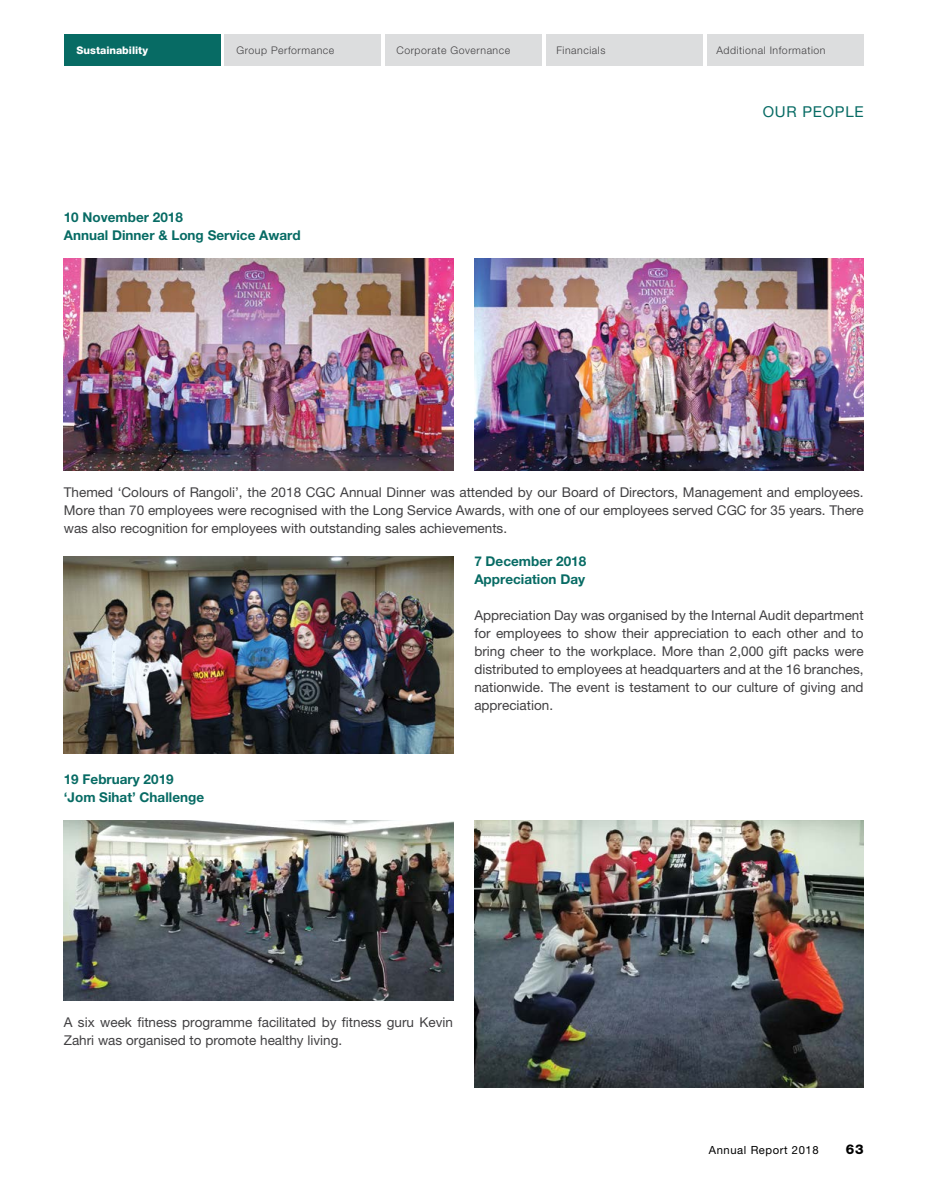
<style>
.page{position:relative;width:936px;height:1191px;background:#fff}
.page>*{position:absolute;margin:0;border:0;box-sizing:border-box;transform-origin:0 0}
.t1{font:15px "Helvetica Neue LT Std";letter-spacing:.05em;color:#076b64}
.t2{font:13.5px/18px "Helvetica Neue LT Std";color:#414042;text-align:justify}
.t3{font:700 13.5px/18px "Helvetica Neue LT Std";color:#076b64}
.t4{font:800 13.5px "Helvetica Neue LT Std";color:#000}
.t5{font:11.25px "Helvetica Neue LT Std";letter-spacing:.05em;color:#000}
.t6{font:300 10.5px "Helvetica Neue LT Std";letter-spacing:.05em;color:#414042}
.t7{font:800 10.5px "Helvetica Neue LT Std";color:#fff}
</style>
<div class="page">
<div style="left:64px;top:34px;width:156px;height:32px;background:#076b64"></div>
<div style="left:225px;top:34px;width:156px;height:32px;background:#dcddde"></div>
<div style="left:385px;top:34px;width:157px;height:32px;background:#dcddde"></div>
<div style="left:546px;top:34px;width:156px;height:32px;background:#dcddde"></div>
<div style="left:707px;top:34px;width:156px;height:32px;background:#dcddde"></div>
<img style="left:64px;top:258px;width:389px;height:212px">
<img style="left:474px;top:258px;width:389px;height:212px">
<img style="left:64px;top:557px;width:389px;height:196px">
<img style="left:64px;top:820px;width:389px;height:180px">
<img style="left:474px;top:820px;width:389px;height:267px">
<p class="t7" style="left:77px;top:44px;width:73px">Sustainability</p>
<p class="t6" style="left:236px;top:44px;width:99px">Group Performance</p>
<p class="t6" style="left:396px;top:44px;width:115px">Corporate Governance</p>
<p class="t6" style="left:556px;top:44px;width:50px">Financials</p>
<p class="t6" style="left:716px;top:44px;width:111px">Additional Information</p>
<p class="t3" style="left:64px;top:208px;width:238px">10 November 2018<br>Annual Dinner &amp; Long Service Award</p>
<p class="t1" style="left:762px;top:103px;width:102px">OUR PEOPLE</p>
<p class="t2" style="left:64px;top:483px;width:801px">Themed ‘Colours of Rangoli’, the 2018 CGC Annual Dinner was attended by our Board of Directors, Management and employees.<br>More than 70 employees were recognised with the Long Service Awards, with one of our employees served CGC for 35 years. There was also recognition for employees with outstanding sales achievements.</p>
<p class="t3" style="left:64px;top:770px;width:142px">19 February 2019 ‘Jom Sihat’ Challenge</p>
<p class="t3" style="left:474px;top:552px;width:113px">7 December 2018<br>Appreciation Day</p>
<p class="t2" style="left:474px;top:606px;width:391px">Appreciation Day was organised by the Internal Audit department for employees to show their appreciation to each other and to bring cheer to the workplace. More than 2,000 gift packs were distributed to employees at headquarters and at the 16 branches, nationwide. The event is testament to our culture of giving and appreciation.</p>
<p class="t2" style="left:64px;top:1012px;width:391px">A six week fitness programme facilitated by fitness guru Kevin<br>Zahri was organised to promote healthy living.</p>
<p class="t5" style="left:709px;top:1143px;width:111px">Annual Report 2018</p>
<p class="t4" style="left:845px;top:1141px;width:19px">63</p>
</div>
